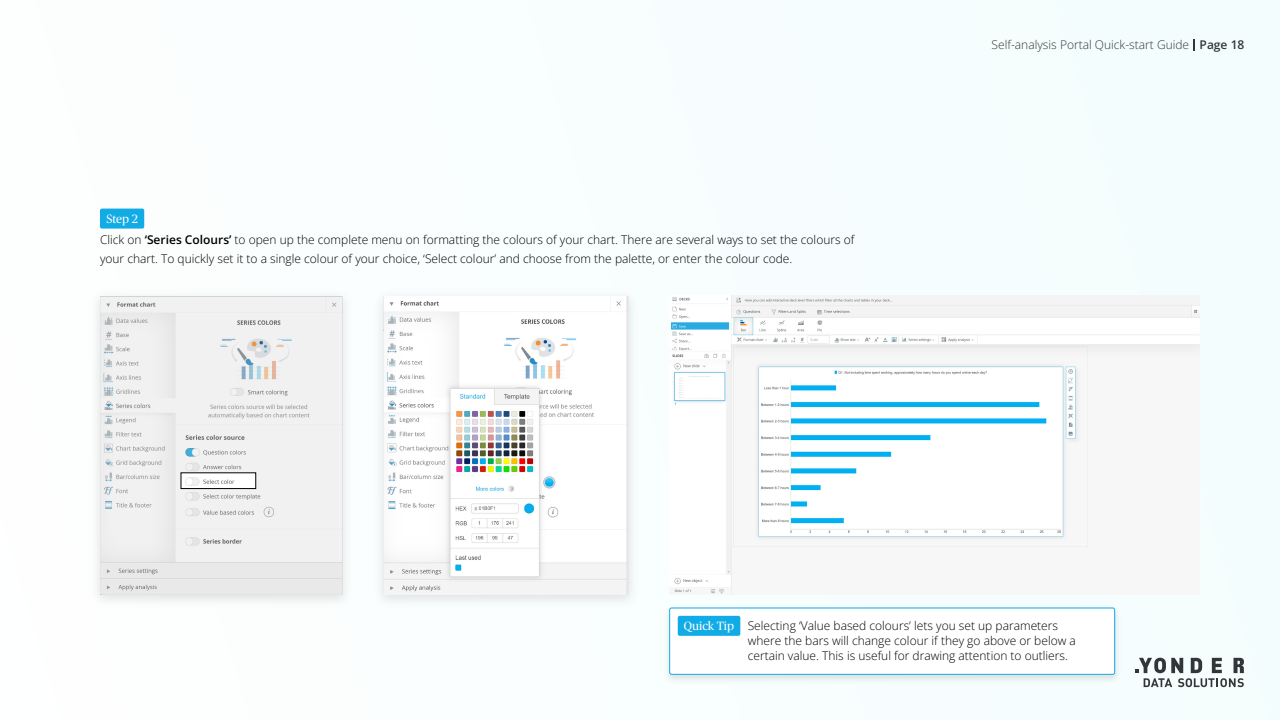
<style>
.page{position:relative;width:1280px;height:720px;background:#f8fefe}
.page>*{position:absolute;margin:0;border:0;box-sizing:border-box;transform-origin:0 0}
.t1{font:300 12px/14.8px "Open Sans";color:#000}
.t2{font:300 12px "Open Sans";color:#323638}
.t3{font:12px "Publico Headline";color:#fff}
.s1{font-weight:600}
.s2{font-family:"Publico Headline";font-weight:400;color:#fff}
</style>
<div class="page">
<svg style="left:1135px;top:658px;width:109px;height:29px"></svg>
<div style="left:100px;top:209px;width:44px;height:20px;background:#11abe5;border-radius:2px"></div>
<img style="left:668px;top:609px;width:450px;height:72px">
<div style="left:670px;top:608px;width:445px;height:66px;background:#fff;border-radius:2px"></div>
<div style="left:669px;top:607px;width:446px;height:68px;border:1px solid #11abe5;border-radius:2px"></div>
<div style="left:678px;top:616px;width:62px;height:20px;background:#11abe5;border-radius:2px"></div>
<svg style="left:1194px;top:39px;width:1px;height:12px"></svg>
<img style="left:383px;top:296px;width:246px;height:298px">
<img style="left:97px;top:296px;width:248px;height:305px">
<img style="left:671px;top:296px;width:529px;height:298px">
<svg style="left:100px;top:296px;width:242px;height:298px;fill:#f1f1f1"></svg>
<div style="left:180px;top:472px;width:76px;height:17px;border:1px solid #000"></div>
<p class="t3" style="left:106px;top:210px;width:33px">Step 2</p>
<p class="t1" style="left:100px;top:230px;width:756px;line-height:18.8px">Click on <span class="s1">‘Series Colours’</span> to open up the complete menu on formatting the colours of your chart. There are several ways to set the colours of your chart. To quickly set it to a single colour of your choice, ‘Select colour’ and choose from the palette, or enter the colour code.</p>
<p class="t2" style="left:992px;top:37px;width:254px">Self-analysis Portal Quick-start Guide <span class="s1">Page 18</span></p>
<p class="t1" style="left:748px;top:618px;width:330px;text-indent:-64px"><span class="s2">Quick Tip</span> Selecting ‘Value based colours’ lets you set up parameters where the bars will change colour if they go above or below a certain value. This is useful for drawing attention to outliers.</p>
</div>
